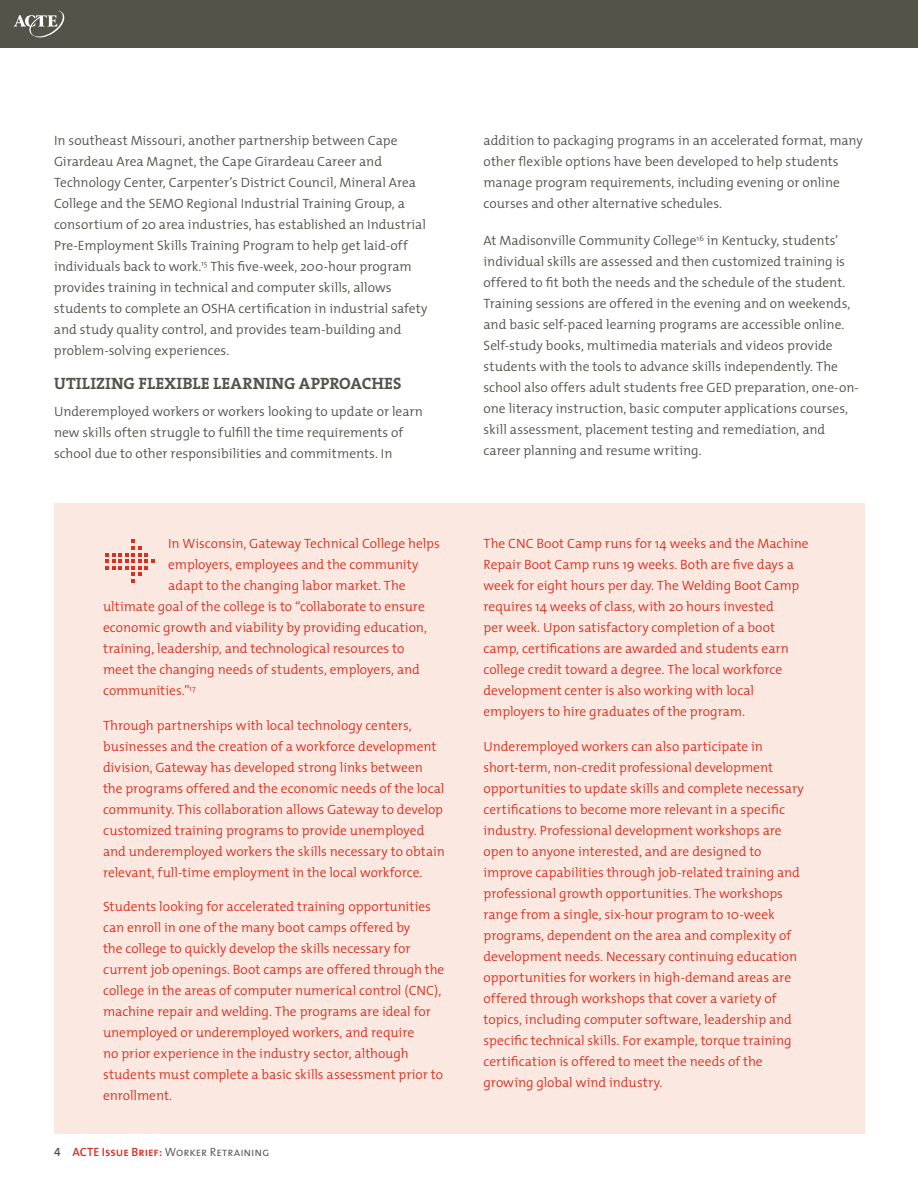
<style>
.page{position:relative;width:918px;height:1188px;background:#fff}
.page>*{position:absolute;margin:0;border:0;box-sizing:border-box;transform-origin:0 0}
.t1{font:700 16.5px "The Serif";letter-spacing:.015em;color:#53534a}
.t2{font:300 13.5px/21px "The Mix";letter-spacing:-.005em;color:#da3020}
.t3{font:300 13.5px/21px "The Mix";color:#53534a}
.t4{font:12px "The Mix Semi Light Caps";color:#53534a}
.s1{font-family:"The Mix Semi Bold Expert"}
.s2{font-family:"The Mix Semi Bold Caps";color:#da3020}
</style>
<div class="page">
<div style="left:54px;top:503px;width:810px;height:631px;background:#fbe9e1"></div>
<div style="left:0;top:0;width:918px;height:47px;background:#53534a"></div>
<svg style="left:14px;top:10px;width:50px;height:28px"></svg>
<svg style="left:106px;top:540px;width:49px;height:42px"></svg>
<p class="t3" style="left:54px;top:131px;width:375px">In southeast Missouri, another partnership between Cape Girardeau Area Magnet, the Cape Girardeau Career and Technology Center, Carpenter’s District Council, Mineral Area College and the SEMO Regional Industrial Training Group, a consortium of 20 area industries, has established an Industrial Pre-Employment Skills Training Program to help get laid-off individuals back to work.<sup>15</sup> This five-week, 200-hour program provides training in technical and computer skills, allows students to complete an OSHA certification in industrial safety and study quality control, and provides team-building and problem-solving experiences.</p>
<p class="t1" style="left:54px;top:377px;width:349px">UTILIZING FLEXIBLE LEARNING APPROACHES</p>
<p class="t3" style="left:54px;top:402px;width:371px">Underemployed workers or workers looking to update or learn new skills often struggle to fulfill the time requirements of school due to other responsibilities and commitments. In</p>
<p class="t2" style="left:168px;top:534px;width:273px">In Wisconsin, Gateway Technical College helps</p>
<p class="t2" style="left:168px;top:555px;width:252px">employers, employees and the community</p>
<p class="t2" style="left:168px;top:576px;width:239px">adapt to the changing labor market. The</p>
<p class="t2" style="left:103px;top:597px;width:323px">ultimate goal of the college is to “collaborate to ensure</p>
<p class="t2" style="left:103px;top:618px;width:325px">economic growth and viability by providing education,</p>
<p class="t2" style="left:103px;top:639px;width:303px">training, leadership, and technological resources to</p>
<p class="t2" style="left:103px;top:660px;width:318px">meet the changing needs of students, employers, and</p>
<p class="t2" style="left:103px;top:681px;width:94px">communities.”<sup>17</sup></p>
<p class="t2" style="left:103px;top:716px;width:343px">Through partnerships with local technology centers, businesses and the creation of a workforce development division, Gateway has developed strong links between the programs offered and the economic needs of the local community. This collaboration allows Gateway to develop customized training programs to provide unemployed and underemployed workers the skills necessary to obtain relevant, full-time employment in the local workforce.</p>
<p class="t2" style="left:103px;top:897px;width:343px">Students looking for accelerated training opportunities can enroll in one of the many boot camps offered by<br>the college to quickly develop the skills necessary for current job openings. Boot camps are offered through the college in the areas of computer numerical control (CNC), machine repair and welding. The programs are ideal for unemployed or underemployed workers, and require<br>no prior experience in the industry sector, although students must complete a basic skills assessment prior to enrollment.</p>
<p class="t4" style="left:54px;top:1145px;width:217px"><span class="s1">4</span> <span class="s2">ACTE Issue Brief:</span> Worker Retraining</p>
<p class="t3" style="left:484px;top:131px;width:381px">addition to packaging programs in an accelerated format, many other flexible options have been developed to help students manage program requirements, including evening or online courses and other alternative schedules.</p>
<p class="t3" style="left:484px;top:231px;width:377px">At Madisonville Community College<sup>16</sup> in Kentucky, students’ individual skills are assessed and then customized training is offered to fit both the needs and the schedule of the student.<br>Training sessions are offered in the evening and on weekends, and basic self-paced learning programs are accessible online.<br>Self-study books, multimedia materials and videos provide students with the tools to advance skills independently. The school also offers adult students free GED preparation, one-on&shy;one literacy instruction, basic computer applications courses, skill assessment, placement testing and remediation, and career planning and resume writing.</p>
<p class="t2" style="left:484px;top:534px;width:327px">The CNC Boot Camp runs for 14 weeks and the Machine Repair Boot Camp runs 19 weeks. Both are five days a week for eight hours per day. The Welding Boot Camp requires 14 weeks of class, with 20 hours invested<br>per week. Upon satisfactory completion of a boot camp, certifications are awarded and students earn college credit toward a degree. The local workforce development center is also working with local employers to hire graduates of the program.</p>
<p class="t2" style="left:484px;top:737px;width:322px">Underemployed workers can also participate in short-term, non-credit professional development opportunities to update skills and complete necessary certifications to become more relevant in a specific industry. Professional development workshops are open to anyone interested, and are designed to improve capabilities through job-related training and professional growth opportunities. The workshops range from a single, six-hour program to 10-week programs, dependent on the area and complexity of development needs. Necessary continuing education opportunities for workers in high-demand areas are offered through workshops that cover a variety of topics, including computer software, leadership and specific technical skills. For example, torque training certification is offered to meet the needs of the growing global wind industry.</p>
</div>
